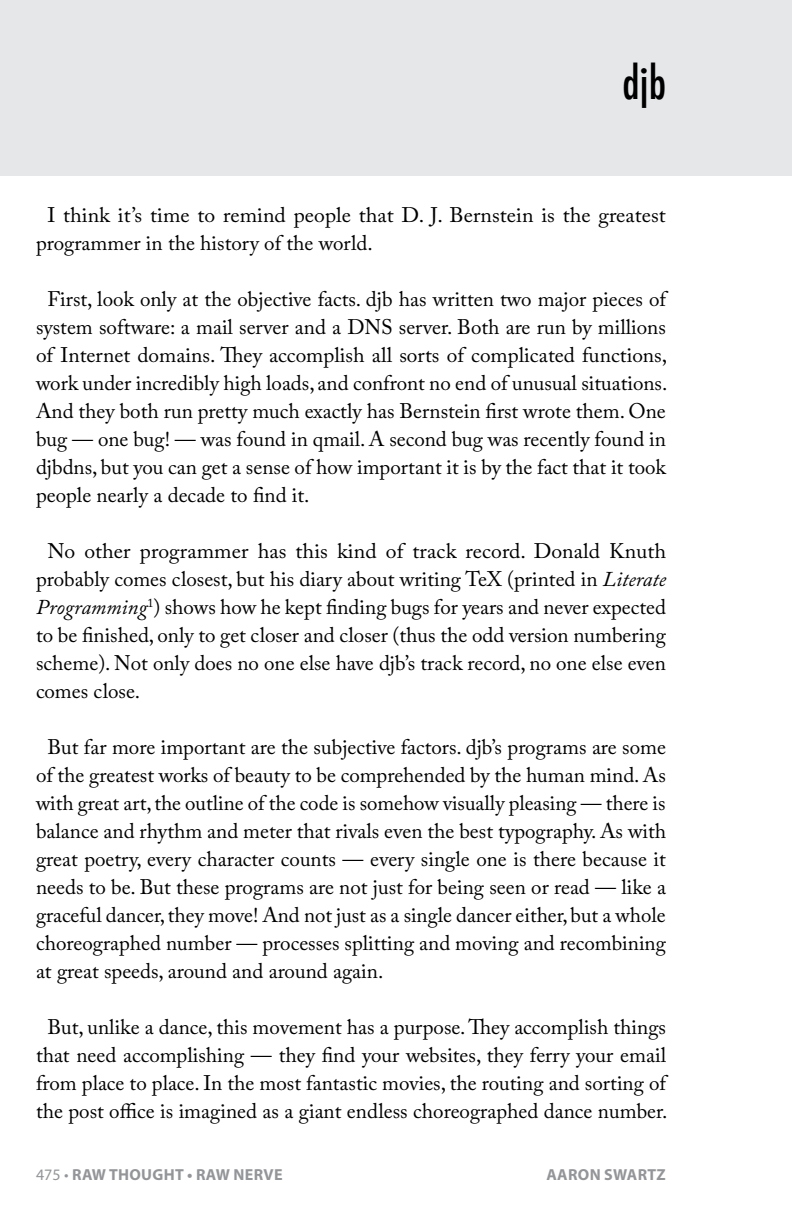
<style>
.page{position:relative;width:792px;height:1224px;background:#fff}
.page>*{position:absolute;margin:0;border:0;box-sizing:border-box;transform-origin:0 0}
.Chapter{font:500 condensed 44px "Futura";color:#000}
.body{font:21px/28px "Adobe Caslon Pro";color:#000;text-align:justify}
.t1{font:700 16px "Myriad Pro";letter-spacing:.02em;color:#939598}
.s1{font-style:italic}
.s2{font-weight:400}
</style>
<div class="page">
<div style="left:0;top:0;width:792px;height:176px;background:#e6e7e9"></div>
<p class="Chapter" style="left:623px;top:54px;width:45px">djb</p>
<p class="body" style="left:36px;top:201px;width:631px;text-indent:11px">I think it’s time to remind people that D. J. Bernstein is the greatest programmer in the history of the world.</p>
<p class="body" style="left:36px;top:285px;width:633px;text-indent:11px">First, look only at the objective facts. djb has written two major pieces of system software: a mail server and a DNS server. Both are run by millions of Internet domains. They accomplish all sorts of complicated functions, work under incredibly high loads, and confront no end of unusual situations.<br>And they both run pretty much exactly has Bernstein first wrote them. One bug — one bug! — was found in qmail. A second bug was recently found in djbdns, but you can get a sense of how important it is by the fact that it took people nearly a decade to find it.</p>
<p class="body" style="left:36px;top:537px;width:632px;text-indent:11px">No other programmer has this kind of track record. Donald Knuth probably comes closest, but his diary about writing TeX (printed in <span class="s1">Literate Programming</span><sup>1</sup>) shows how he kept finding bugs for years and never expected to be finished, only to get closer and closer (thus the odd version numbering scheme). Not only does no one else have djb’s track record, no one else even comes close.</p>
<p class="body" style="left:36px;top:733px;width:632px;text-indent:11px">But far more important are the subjective factors. djb’s programs are some of the greatest works of beauty to be comprehended by the human mind. As with great art, the outline of the code is somehow visually pleasing — there is balance and rhythm and meter that rivals even the best typography. As with great poetry, every character counts — every single one is there because it needs to be. But these programs are not just for being seen or read — like a graceful dancer, they move! And not just as a single dancer either, but a whole choreographed number — processes splitting and moving and recombining at great speeds, around and around again.</p>
<p class="body" style="left:36px;top:1013px;width:633px;text-align:center">But, unlike a dance, this movement has a purpose. They accomplish things that need accomplishing — they find your websites, they ferry your email from place to place. In the most fantastic movies, the routing and sorting of the post office is imagined as a giant endless choreographed dance number.</p>
<p class="t1" style="left:36px;top:1164px;width:248px"><span class="s2">475 •</span> RAW THOUGHT • RAW NERVE</p>
<p class="t1" style="left:547px;top:1164px;width:121px">AARON SWARTZ</p>
</div>
